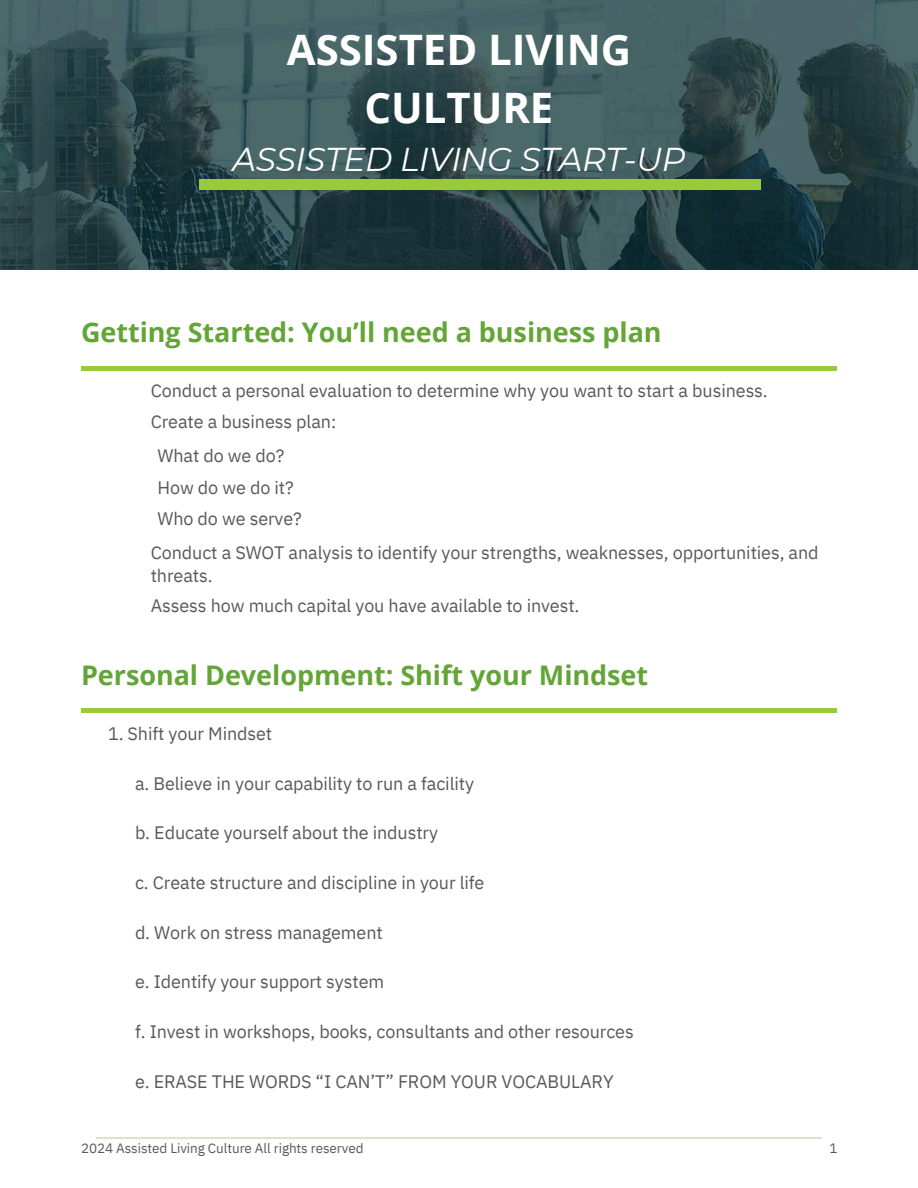
<style>
.page{position:relative;width:918px;height:1188px;background:#fff}
.page>*{position:absolute;margin:0;border:0;box-sizing:border-box;transform-origin:0 0}
.t1{font:700 42px/58.5px "Open Sans";color:#fff;text-align:center}
.t2{font:italic 33px "Montserrat";letter-spacing:-.015em;color:#fff}
.t3{font:700 27px "Open Sans";color:#63a537}
.t4{font:18px/31.5px "IBM Plex Sans";letter-spacing:-.005em;color:#595959}
.t5{font:13.5px "IBM Plex Sans";letter-spacing:-.005em;color:#595959}
</style>
<div class="page">
<img style="left:0;top:0;width:918px;height:270px">
<hr style="left:81px;top:366px;width:756px;height:4px;background:#99cb38">
<hr style="left:81px;top:708px;width:756px;height:4px;background:#99cb38">
<div style="left:199px;top:180px;width:561px;height:10px;background:#99cb38"></div>
<h1 class="t1" style="left:287px;top:19px;width:346px">ASSISTED LIVING<br>CULTURE</h1>
<h1 class="t2" style="left:233px;top:139px;width:455px">ASSISTED LIVING START-UP</h1>
<h3 class="t3" style="left:81px;top:313px;width:582px">Getting Started: You’ll need a business plan</h3>
<p class="t4" style="left:151px;top:374px;width:619px">Conduct a personal evaluation to determine why you want to start a business.<br>Create a business plan:</p>
<p class="t4" style="left:158px;top:440px;width:146px">What do we do?<br>How do we do it?<br>Who do we serve?</p>
<p class="t4" style="left:151px;top:541px;width:669px;line-height:22.5px">Conduct a SWOT analysis to identify your strengths, weaknesses, opportunities, and threats.</p>
<p class="t4" style="left:151px;top:590px;width:430px">Assess how much capital you have available to invest.</p>
<h2 class="t3" style="left:81px;top:656px;width:569px">Personal Development: Shift your Mindset</h2>
<h3 class="t4" style="left:108px;top:717px;width:166px">1. Shift your Mindset</h3>
<h3 class="t4" style="left:135px;top:767px;width:341px">a. Believe in your capability to run a facility</h3>
<h3 class="t4" style="left:135px;top:817px;width:305px">b. Educate yourself about the industry</h3>
<h3 class="t4" style="left:135px;top:866px;width:351px">c. Create structure and discipline in your life</h3>
<h3 class="t4" style="left:135px;top:916px;width:249px">d. Work on stress management</h3>
<h3 class="t4" style="left:135px;top:966px;width:251px">e. Identify your support system</h3>
<h3 class="t4" style="left:135px;top:1016px;width:500px">f. Invest in workshops, books, consultants and other resources</h3>
<h3 class="t4" style="left:135px;top:1065px;width:480px">e. ERASE THE WORDS “I CAN’T” FROM YOUR VOCABULARY</h3>
<p class="t5" style="left:81px;top:1139px;width:284px">2024 Assisted Living Culture All rights reserved</p>
<p class="t5" style="left:829px;top:1139px;width:10px">1</p>
</div>
